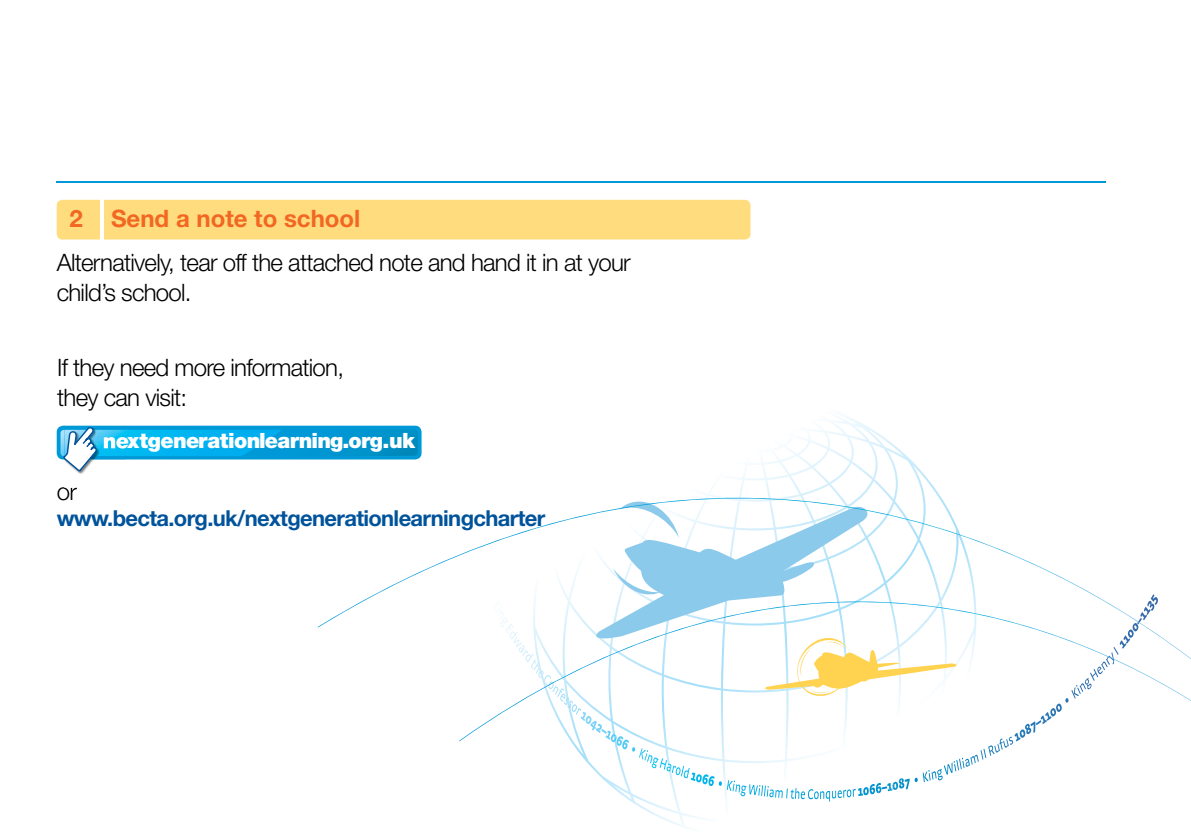
<style>
.page{position:relative;width:1191px;height:840px;background:#fff}
.page>*{position:absolute;margin:0;border:0;box-sizing:border-box;transform-origin:0 0}
.t1{font:300 24px/30px "Helvetica Neue";letter-spacing:-.03em;color:#000}
.t2{font:700 24px "Helvetica Neue";color:#f26722}
.t3{font:700 22px "Helvetica Neue";letter-spacing:-.03em;color:#00539b}
.t4{font:900 21px "Helvetica Neue";letter-spacing:-.03em;color:#fff}
</style>
<div class="page">
<svg style="left:612px;top:787px;width:142px;height:33px"></svg>
<hr style="left:57px;top:181px;width:1049px;height:1px;background:#0099d8">
<img style="left:570px;top:740px;width:336px;height:47px">
<svg style="left:460px;top:659px;width:731px;height:81px"></svg>
<svg style="left:318px;top:415px;width:873px;height:244px"></svg>
<div style="left:57px;top:200px;width:693px;height:39px;background:#ffdc7e;border-radius:6px"></div>
<hr style="left:100px;top:196px;width:4px;height:47px;background:#fff">
<div style="left:57px;top:425px;width:364px;height:34px;background:#0099d8;border-radius:6px"></div>
<img style="left:76px;top:471px;width:9px;height:3px">
<svg style="left:64px;top:487px;width:13px;height:5px"></svg>
<svg style="left:60px;top:427px;width:358px;height:44px"></svg>
<h2 class="t2" style="left:69px;top:203px;width:293px">2 Send a note to school</h2>
<p class="t1" style="left:57px;top:247px;width:575px">Alternatively, tear off the attached note and hand it in at your child’s school.</p>
<p class="t1" style="left:57px;top:352px;width:288px">If they need more information, they can visit:</p>
<h3 class="t4" style="left:103px;top:428px;width:314px">nextgenerationlearning.org.uk</h3>
<h3 class="t1" style="left:57px;top:476px;width:22px">or</h3>
<h3 class="t3" style="left:57px;top:504px;width:490px">www.becta.org.uk/nextgenerationlearningcharter</h3>
</div>
